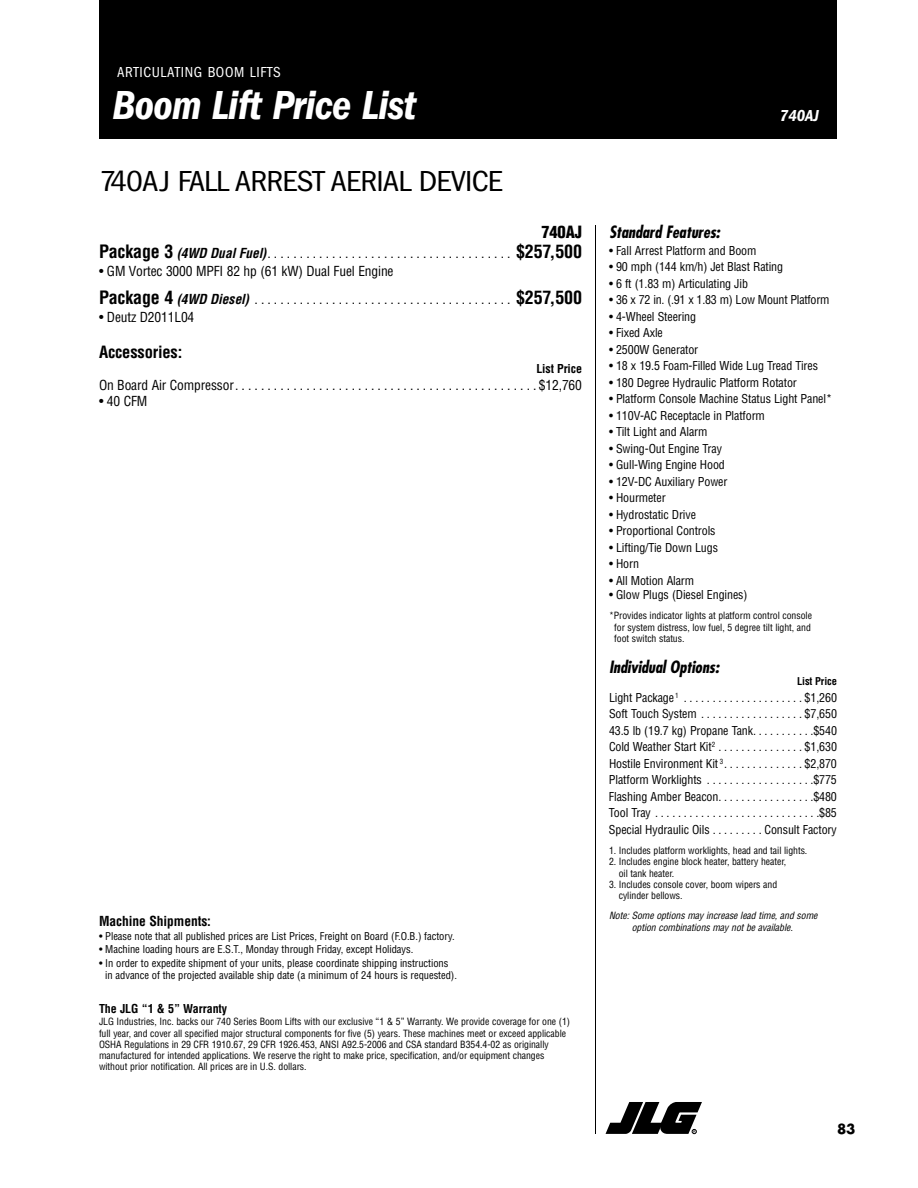
<style>
.page{position:relative;width:918px;height:1188px;background:#fff}
.page>*{position:absolute;margin:0;border:0;box-sizing:border-box;transform-origin:0 0}
.t1{font:italic 600 condensed 42px "Franklin Gothic";letter-spacing:-.015em;color:#fff}
.t2{font:condensed 30px "Franklin Gothic";letter-spacing:-.025em;color:#000;scale:1.1 1}
.t3{font:italic 700 condensed 16.5px "Futura";letter-spacing:-.005em;color:#000}
.t4{font:700 condensed 16.5px "Helvetica";letter-spacing:-.01em;color:#000}
.t5{font:italic 600 condensed 16.5px "Franklin Gothic";color:#fff}
.t6{font:900 condensed 16.5px "Helvetica";letter-spacing:-.01em;color:#000}
.t7{font:condensed 15px "Franklin Gothic";letter-spacing:.045em;color:#fff}
.t8{font:condensed 13.5px/28.5px "Helvetica";letter-spacing:-.01em;color:#000}
.t9{font:700 condensed 13.5px "Helvetica";letter-spacing:-.005em;color:#000}
.t10{font:700 13.5px "Futura";color:#000}
.t11{font:condensed 12px/16.5px "Helvetica";letter-spacing:-.01em;color:#000;text-align:justify}
.t12{font:700 condensed 12px "Helvetica";letter-spacing:-.005em;color:#000}
.t13{font:condensed 10.5px/12px "Helvetica";letter-spacing:-.005em;color:#000}
.t14{font:700 condensed 10.5px "Helvetica";letter-spacing:-.01em;color:#000}
.t15{font:condensed 9.75px/11.2px "Helvetica";letter-spacing:-.005em;color:#000}
.t16{font:italic condensed 9.75px/11.2px "Helvetica";letter-spacing:-.005em;color:#000;text-align:center}
.s1{font-weight:700;font-size:18px}
.s2{font-weight:700;font-style:italic}
</style>
<div class="page">
<hr style="left:595px;top:225px;width:1px;height:909px;background:#000">
<div style="left:99px;top:0;width:738px;height:139px;background:#000"></div>
<svg style="left:606px;top:1102px;width:96px;height:32px"></svg>
<p class="t7" style="left:117px;top:63px;width:16px">ARTIC</p>
<p class="t7" style="left:152px;top:63px;width:16px">ULATI</p>
<p class="t7" style="left:185px;top:63px;width:79px">NG BOOM LIFTS</p>
<h1 class="t1" style="left:112px;top:81px;width:305px">Boom Lift Price List</h1>
<h2 class="t2" style="left:99px;top:164px;width:152px">740AJ FALL ARREST</h2>
<h2 class="t2" style="left:331px;top:164px;width:27px">AERIAL</h2>
<h2 class="t2" style="left:419px;top:164px;width:54px">DEVICE</h2>
<h3 class="t6" style="left:541px;top:222px;width:42px">740AJ</h3>
<p class="t8" style="left:99px;top:238px;width:485px"><span class="s1">Package 3</span> <span class="s2">(4WD Dual Fuel)</span> . . . . . . . . . . . . . . . . . . . . . . . . . . . . . . . . . . . . . . <span class="s1">$257,500</span></p>
<p class="t8" style="left:99px;top:256px;width:485px">• GM Vortec 3000 MPFI 82 hp (61 kW) Dual Fuel Engine<br><span class="s1">Package 4</span> <span class="s2">(4WD Diesel)</span> . . . . . . . . . . . . . . . . . . . . . . . . . . . . . . . . . . . . . . . . <span class="s1">$257,500</span></p>
<p class="t8" style="left:99px;top:303px;width:97px">• Deutz D2011L04</p>
<h3 class="t4" style="left:99px;top:342px;width:85px">Accessories:</h3>
<p class="t12" style="left:536px;top:362px;width:47px">List Price</p>
<p class="t8" style="left:99px;top:370px;width:485px">On Board Air Compressor . . . . . . . . . . . . . . . . . . . . . . . . . . . . . . . . . . . . . . . . . . . . . . $12,760</p>
<p class="t8" style="left:99px;top:387px;width:50px">• 40 CFM</p>
<p class="t9" style="left:99px;top:913px;width:114px">Machine Shipments:</p>
<p class="t13" style="left:99px;top:930px;width:357px">• Please note that all published prices are List Prices, Freight on Board (F.O.B.) factory.</p>
<p class="t13" style="left:99px;top:943px;width:316px">• Machine loading hours are E.S.T., Monday through Friday, except Holidays.</p>
<p class="t13" style="left:105px;top:957px;width:353px;text-indent:-6px">• In order to expedite shipment of your units, please coordinate shipping instructions in advance of the projected available ship date (a minimum of 24 hours is requested).</p>
<p class="t12" style="left:99px;top:1001px;width:130px">The JLG “1 &amp; 5” Warranty</p>
<p class="t15" style="left:99px;top:1016px;width:473px">JLG Industries, Inc. backs our 740 Series Boom Lifts with our exclusive “1 &amp; 5” Warranty. We provide coverage for one (1) full year, and cover all specified major structural components for five (5) years. These machines meet or exceed applicable OSHA Regulations in 29 CFR 1910.67, 29 CFR 1926.453, ANSI A92.5-2006 and CSA standard B354.4-02 as originally manufactured for intended applications. We reserve the right to make price, specification, and/or equipment changes without prior notification. All prices are in U.S. dollars.</p>
<h3 class="t5" style="left:780px;top:106px;width:41px">740AJ</h3>
<h3 class="t3" style="left:609px;top:221px;width:112px">Standard Features:</h3>
<p class="t11" style="left:609px;top:242px;width:149px">• Fall Arrest Platform and Boom</p>
<p class="t11" style="left:609px;top:258px;width:176px">• 90 mph (144 km/h) Jet Blast Rating</p>
<p class="t11" style="left:609px;top:275px;width:141px">• 6 ft (1.83 m) Articulating Jib</p>
<p class="t11" style="left:609px;top:291px;width:222px">• 36 x 72 in. (.91 x 1.83 m) Low Mount Platform</p>
<p class="t11" style="left:609px;top:308px;width:89px">• 4-Wheel Steering</p>
<p class="t11" style="left:609px;top:324px;width:55px">• Fixed Axle</p>
<p class="t11" style="left:609px;top:341px;width:91px">• 2500W Generator</p>
<p class="t11" style="left:609px;top:357px;width:211px">• 18 x 19.5 Foam-Filled Wide Lug Tread Tires</p>
<p class="t11" style="left:609px;top:374px;width:189px">• 180 Degree Hydraulic Platform Rotator</p>
<p class="t11" style="left:609px;top:390px;width:225px">• Platform Console Machine Status Light Panel*</p>
<p class="t11" style="left:609px;top:407px;width:157px">• 110V-AC Receptacle in Platform</p>
<p class="t11" style="left:609px;top:423px;width:100px">• Tilt Light and Alarm</p>
<p class="t11" style="left:609px;top:440px;width:115px">• Swing-Out Engine Tray</p>
<p class="t11" style="left:609px;top:456px;width:117px">• Gull-Wing Engine Hood</p>
<p class="t11" style="left:609px;top:473px;width:120px">• 12V-DC Auxiliary Power</p>
<p class="t11" style="left:609px;top:489px;width:58px">• Hourmeter</p>
<p class="t11" style="left:609px;top:506px;width:89px">• Hydrostatic Drive</p>
<p class="t11" style="left:609px;top:522px;width:108px">• Proportional Controls</p>
<p class="t11" style="left:609px;top:539px;width:111px">• Lifting/Tie Down Lugs</p>
<p class="t11" style="left:609px;top:555px;width:32px">• Horn</p>
<p class="t11" style="left:609px;top:572px;width:87px">• All Motion Alarm</p>
<p class="t11" style="left:609px;top:586px;width:140px">• Glow Plugs (Diesel Engines)</p>
<p class="t15" style="left:614px;top:610px;width:199px;text-align:justify;text-indent:-5px">*Provides indicator lights at platform control console for system distress, low fuel, 5 degree tilt light, and foot switch status.</p>
<h3 class="t3" style="left:609px;top:657px;width:112px">Individual Options:</h3>
<p class="t14" style="left:797px;top:675px;width:41px">List Price</p>
<p class="t11" style="left:609px;top:689px;width:230px">Light Package <sup>1</sup> . . . . . . . . . . . . . . . . . . . . $1,260<br>Soft Touch System . . . . . . . . . . . . . . . . . $7,650<br>43.5 lb (19.7 kg) Propane Tank . . . . . . . . . . $540<br>Cold Weather Start Kit<sup>2</sup> . . . . . . . . . . . . . . $1,630<br>Hostile Environment Kit <sup>3</sup> . . . . . . . . . . . . . $2,870<br>Platform Worklights . . . . . . . . . . . . . . . . . . $775<br>Flashing Amber Beacon . . . . . . . . . . . . . . . . $480<br>Tool Tray . . . . . . . . . . . . . . . . . . . . . . . . . . . . $85<br>Special Hydraulic Oils . . . . . . . . . Consult Factory</p>
<p class="t15" style="left:609px;top:845px;width:200px">1. Includes platform worklights, head and tail lights.</p>
<p class="t15" style="left:619px;top:856px;width:169px;text-indent:-10px">2. Includes engine block heater, battery heater, oil tank heater.</p>
<p class="t15" style="left:619px;top:878px;width:160px;text-indent:-10px">3. Includes console cover, boom wipers and cylinder bellows.</p>
<p class="t16" style="left:609px;top:910px;width:210px">Note: Some options may increase lead time, and some option combinations may not be available.</p>
<p class="t10" style="left:837px;top:1120px;width:20px">83</p>
</div>
